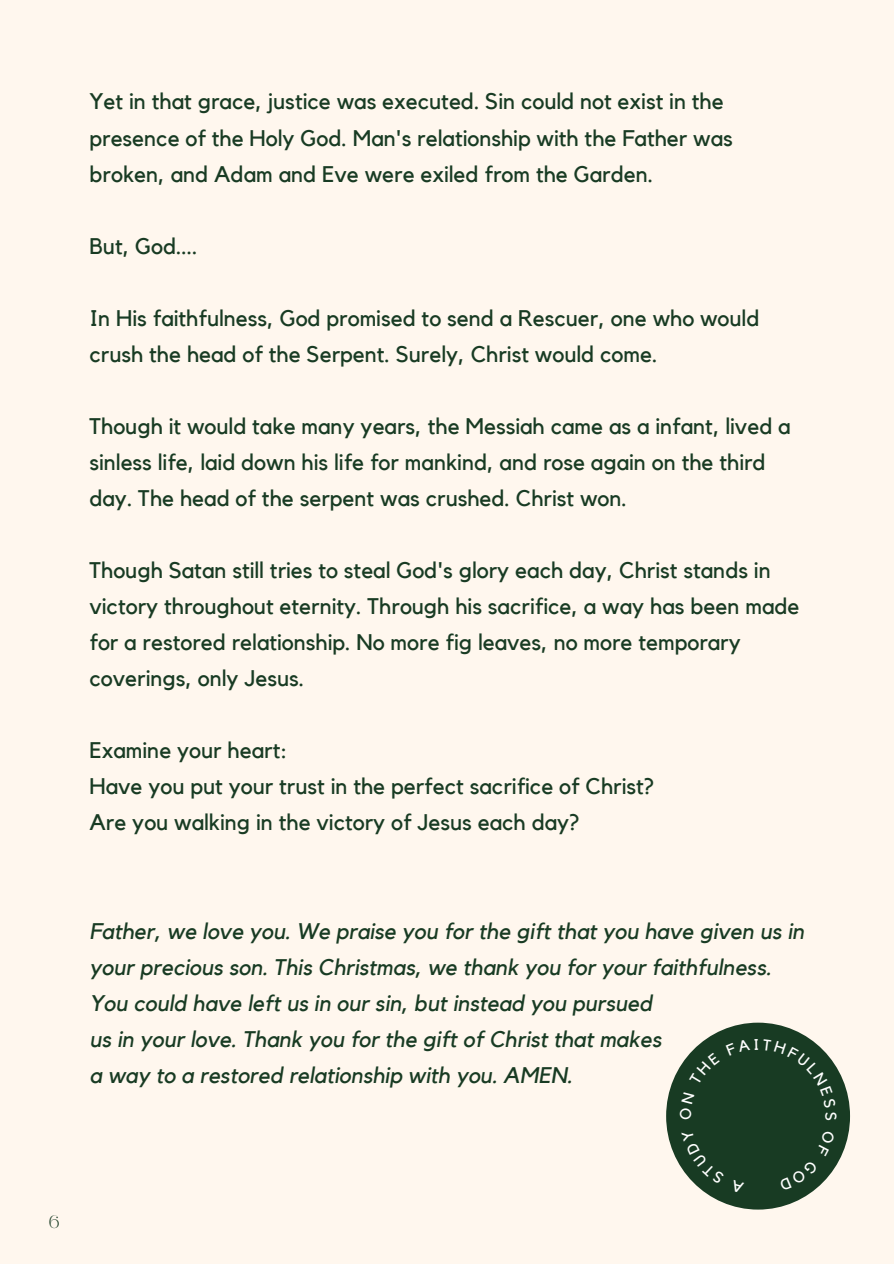
<style>
.page{position:relative;width:894px;height:1264px;background:#fff}
.page>*{position:absolute;margin:0;border:0;box-sizing:border-box;transform-origin:0 0}
.t1{font:22.5px/36px "Kollektif";color:#183b23}
.t2{font:italic 22.5px/36px "Kollektif";color:#183b23}
.t3{font:17.85px "RTL Ansam Ansam";color:#183b23}
</style>
<div class="page">
<div style="left:0;top:0;width:893px;height:1263px;background:#fff7ee"></div>
<div style="left:666px;top:1022px;width:183px;height:187px;background:#183b23;border-radius:50%"></div>
<svg style="left:681px;top:1167px;width:14px;height:17px"></svg>
<svg style="left:808px;top:1038px;width:28px;height:29px"></svg>
<svg style="left:812px;top:1168px;width:22px;height:23px"></svg>
<p class="t1" style="left:89px;top:84px;width:644px">Yet in that grace, justice was executed. Sin could not exist in the presence of the Holy God. Man's relationship with the Father was broken, and Adam and Eve were exiled from the Garden.</p>
<p class="t1" style="left:89px;top:229px;width:110px">But, God....</p>
<p class="t1" style="left:89px;top:301px;width:671px">In His faithfulness, God promised to send a Rescuer, one who would crush the head of the Serpent. Surely, Christ would come.</p>
<p class="t1" style="left:89px;top:409px;width:702px">Though it would take many years, the Messiah came as a infant, lived a sinless life, laid down his life for mankind, and rose again on the third day. The head of the serpent was crushed. Christ won.</p>
<p class="t1" style="left:89px;top:553px;width:711px">Though Satan still tries to steal God's glory each day, Christ stands in victory throughout eternity. Through his sacrifice, a way has been made for a restored relationship. No more fig leaves, no more temporary coverings, only Jesus.</p>
<p class="t1" style="left:89px;top:733px;width:199px">Examine your heart:</p>
<p class="t1" style="left:89px;top:769px;width:566px">Have you put your trust in the perfect sacrifice of Christ?</p>
<p class="t1" style="left:89px;top:805px;width:491px">Are you walking in the victory of Jesus each day?</p>
<p class="t2" style="left:89px;top:913px;width:716px">Father, we love you. We praise you for the gift that you have given us in your precious son. This Christmas, we thank you for your faithfulness.<br>You could have left us in our sin, but instead you pursued</p>
<p class="t2" style="left:89px;top:1021px;width:573px">us in your love. Thank you for the gift of Christ that makes</p>
<p class="t2" style="left:89px;top:1057px;width:484px">a way to a restored relationship with you. AMEN.</p>
<p class="t3" style="left:49px;top:1211px;width:12px">6</p>
</div>
